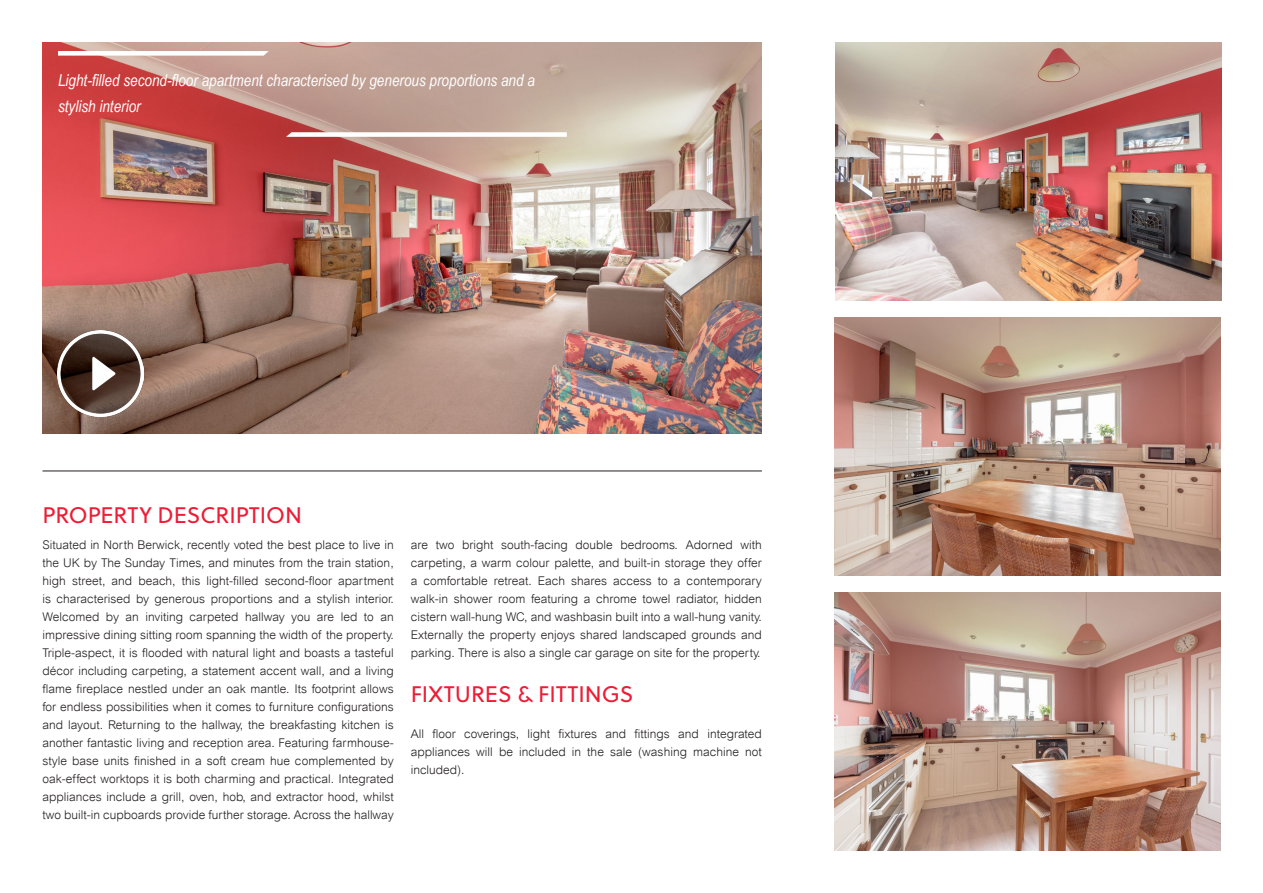
<style>
.page{position:relative;width:1263px;height:893px;background:#fff}
.page>*{position:absolute;margin:0;border:0;box-sizing:border-box;transform-origin:0 0}
._4_heads{font:22.5px "Soleil";color:#ed1d35}
._3_text{font:italic 16.5px/25.5px "Arial Narrow";color:#fff}
._3_text-2{font:300 12px/18px "Arial";color:#231f20;text-align:justify}
</style>
<div class="page">
<img style="left:43px;top:43px;width:719px;height:391px">
<svg style="left:58px;top:51px;width:211px;height:5px"></svg>
<svg style="left:286px;top:132px;width:281px;height:5px"></svg>
<img style="left:57px;top:330px;width:87px;height:87px">
<hr style="left:43px;top:471px;width:719px;height:1px;background:#231f20">
<img style="left:836px;top:43px;width:385px;height:258px">
<img style="left:835px;top:317px;width:385px;height:258px">
<img style="left:835px;top:592px;width:385px;height:258px">
<p class="_3_text" style="left:58px;top:67px;width:478px">Light-filled second-floor apartment characterised by generous proportions and a stylish interior</p>
<p class="_4_heads" style="left:43px;top:499px;width:261px">PROPERTY DESCRIPTION</p>
<p class="_3_text-2" style="left:43px;top:536px;width:353px">Situated in North Berwick, recently voted the best place to live in the UK by The Sunday Times, and minutes from the train station, high street, and beach, this light-filled second-floor apartment is characterised by generous proportions and a stylish interior.<br>Welcomed by an inviting carpeted hallway you are led to an impressive dining sitting room spanning the width of the property.<br>Triple-aspect, it is flooded with natural light and boasts a tasteful décor including carpeting, a statement accent wall, and a living flame fireplace nestled under an oak mantle. Its footprint allows for endless possibilities when it comes to furniture configurations and layout. Returning to the hallway, the breakfasting kitchen is another fantastic living and reception area. Featuring farmhouse&shy;style base units finished in a soft cream hue complemented by oak-effect worktops it is both charming and practical. Integrated appliances include a grill, oven, hob, and extractor hood, whilst two built-in cupboards provide further storage. Across the hallway</p>
<p class="_3_text-2" style="left:411px;top:536px;width:353px">are two bright south-facing double bedrooms. Adorned with carpeting, a warm colour palette, and built-in storage they offer a comfortable retreat. Each shares access to a contemporary walk-in shower room featuring a chrome towel radiator, hidden cistern wall-hung WC, and washbasin built into a wall-hung vanity.<br>Externally the property enjoys shared landscaped grounds and parking. There is also a single car garage on site for the property.</p>
<p class="_4_heads" style="left:411px;top:677px;width:224px">FIXTURES &amp; FITTINGS</p>
<p class="_3_text-2" style="left:411px;top:725px;width:353px">All floor coverings, light fixtures and fittings and integrated appliances will be included in the sale (washing machine not included).</p>
</div>
